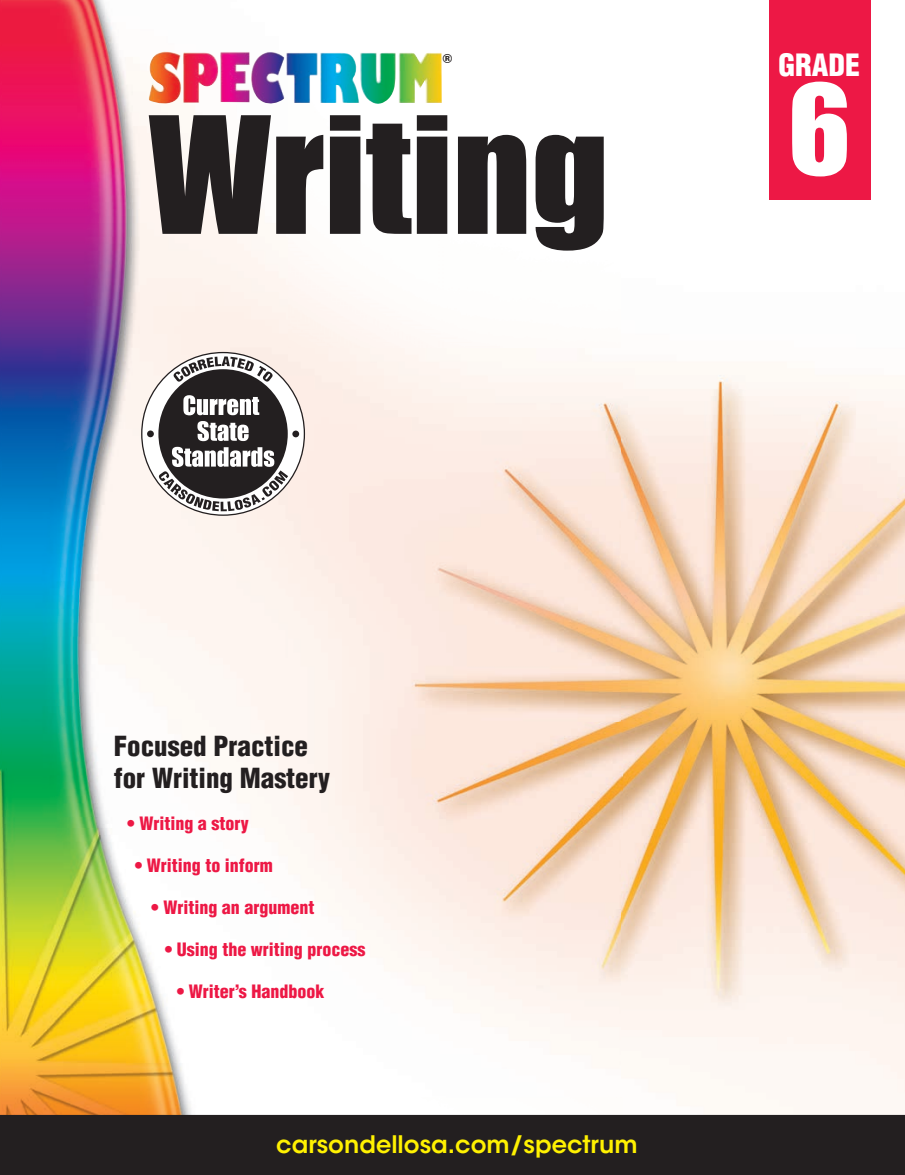
<style>
.page{position:relative;width:905px;height:1175px;background:#fff}
.page>*{position:absolute;margin:0;border:0;box-sizing:border-box;transform-origin:0 0}
.t1{font:150px "Impact";color:#231f20}
.t2{font:115.5px "Impact";color:#fff}
.t3{font:900 condensed 30px "Helvetica LT";color:#fff}
.t4{font:900 condensed 27px/32.4px "Helvetica LT";color:#231f20}
.t5{font:600 24px "ITC Avant Garde Std";color:#fff101}
.t6{font:900 condensed 18px "Helvetica LT";color:#ed1845}
.t7{font:700 12.6px "Helvetica";color:#231f20}
</style>
<div class="page">
<img style="left:288px;top:265px;width:333px;height:800px">
<img style="left:621px;top:0;width:283px;height:1114px">
<img style="left:0;top:0;width:288px;height:1114px">
<div style="left:142px;top:352px;width:162px;height:163px;background:#fff;border-radius:50%"></div>
<div style="left:157px;top:368px;width:132px;height:132px;background:#231f20;border-radius:50%"></div>
<svg style="left:183px;top:395px;width:76px;height:20px"></svg>
<svg style="left:197px;top:421px;width:51px;height:20px"></svg>
<svg style="left:158px;top:447px;width:130px;height:64px"></svg>
<svg style="left:173px;top:356px;width:100px;height:26px"></svg>
<div style="left:147px;top:430px;width:7px;height:7px;background:#231f20;border-radius:50%"></div>
<div style="left:292px;top:430px;width:7px;height:7px;background:#231f20;border-radius:50%"></div>
<div style="left:769px;top:0;width:101px;height:199px;background:#ed1845"></div>
<img style="left:149px;top:52px;width:293px;height:52px">
<div style="left:0;top:1114px;width:904px;height:60px;background:#231f20"></div>
<p class="t7" style="left:443px;top:48px;width:11px">®</p>
<h1 class="t1" style="left:149px;top:59px;width:462px">Writing</h1>
<h3 class="t3" style="left:778px;top:46px;width:83px">GRADE</h3>
<h2 class="t2" style="left:788px;top:40px;width:64px">6</h2>
<h3 class="t4" style="left:114px;top:729px;width:218px">Focused Practice for Writing Mastery</h3>
<p class="t6" style="left:127px;top:812px;width:123px">• Writing a story</p>
<p class="t6" style="left:135px;top:854px;width:140px">• Writing to inform</p>
<p class="t6" style="left:151px;top:896px;width:165px">• Writing an argument</p>
<p class="t6" style="left:165px;top:937px;width:202px">• Using the writing process</p>
<p class="t6" style="left:177px;top:979px;width:149px">• Writer’s Handbook</p>
<h3 class="t5" style="left:276px;top:1129px;width:363px">carsondellosa.com/spectrum</h3>
</div>
